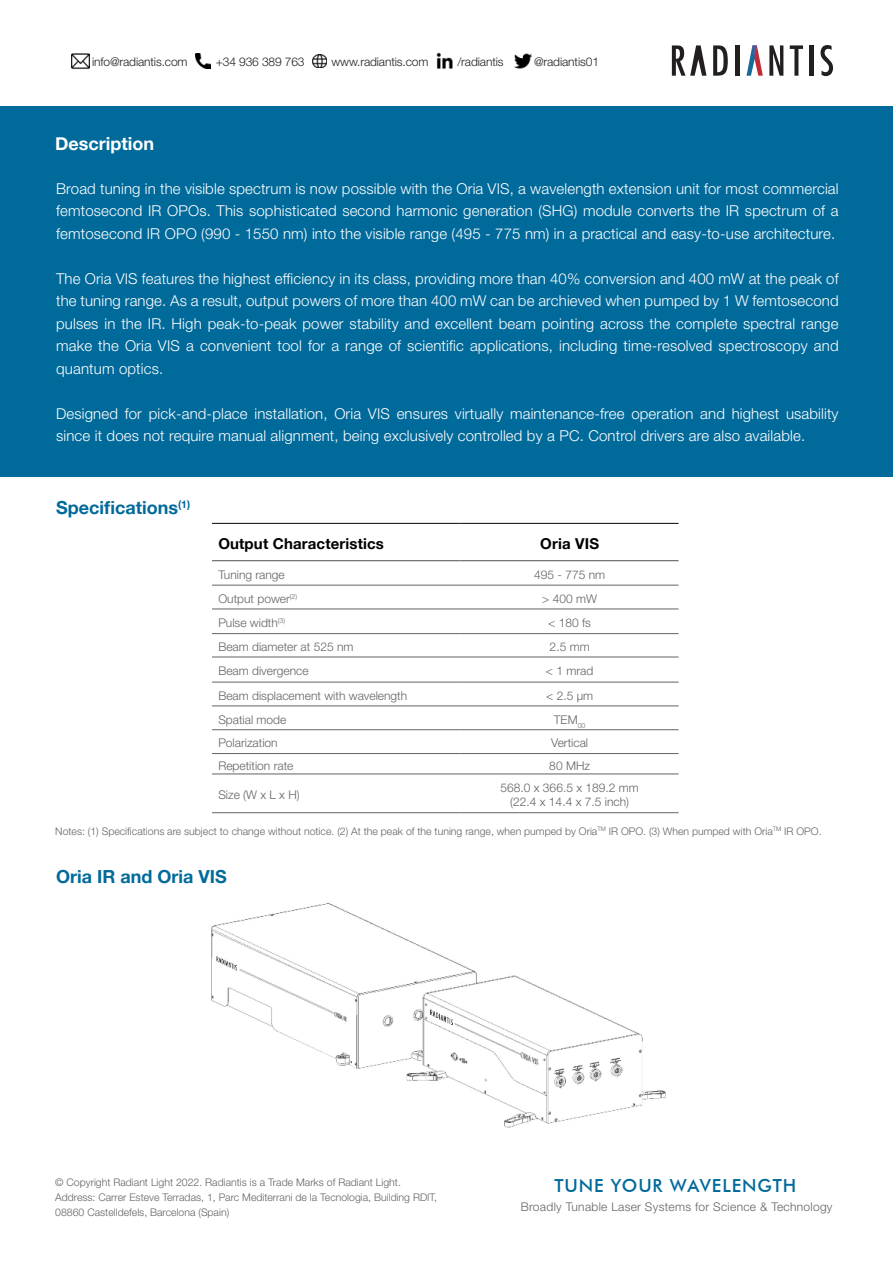
<style>
.page{position:relative;width:893px;height:1263px;background:#fff}
.page>*{position:absolute;margin:0;border:0;box-sizing:border-box;transform-origin:0 0}
.t1{font:700 18px "Helvetica Neue";color:#006a9b}
.t2{font:500 18px "Futura BT";letter-spacing:.05em;color:#006a9b}
.t3{font:700 18px "Helvetica Neue";color:#fff}
.t4{font:300 15px/22.5px "Helvetica Neue";letter-spacing:.01em;color:#fff;text-align:justify}
.t5{font:700 15px "Helvetica Neue";letter-spacing:.01em;color:#000}
.t6{font:300 12px/14.4px "Helvetica Neue";color:#636366;text-align:center}
.t7{font:300 12px "Helvetica Neue";letter-spacing:-.01em;color:#231f20}
.t8{font:300 12px "Helvetica Neue";letter-spacing:.025em;color:#636366}
.t9{font:300 10.5px/15px "Helvetica Neue";color:#636366}
</style>
<div class="page">
<div style="left:0;top:106px;width:893px;height:371px;background:#006a9b"></div>
<hr style="left:212px;top:585px;width:249px;height:1px;background:#636366">
<hr style="left:461px;top:585px;width:218px;height:1px;background:#636366">
<hr style="left:212px;top:609px;width:249px;height:1px;background:#636366">
<hr style="left:461px;top:609px;width:218px;height:1px;background:#636366">
<hr style="left:212px;top:633px;width:249px;height:1px;background:#636366">
<hr style="left:461px;top:633px;width:218px;height:1px;background:#636366">
<hr style="left:212px;top:657px;width:249px;height:1px;background:#636366">
<hr style="left:461px;top:657px;width:218px;height:1px;background:#636366">
<hr style="left:212px;top:682px;width:249px;height:1px;background:#636366">
<hr style="left:461px;top:682px;width:218px;height:1px;background:#636366">
<hr style="left:212px;top:706px;width:249px;height:1px;background:#636366">
<hr style="left:461px;top:706px;width:218px;height:1px;background:#636366">
<hr style="left:212px;top:729px;width:249px;height:1px;background:#636366">
<hr style="left:461px;top:729px;width:218px;height:1px;background:#636366">
<hr style="left:212px;top:753px;width:249px;height:1px;background:#636366">
<hr style="left:461px;top:753px;width:218px;height:1px;background:#636366">
<hr style="left:212px;top:774px;width:249px;height:1px;background:#636366">
<hr style="left:461px;top:774px;width:218px;height:1px;background:#636366">
<hr style="left:212px;top:812px;width:249px;height:1px;background:#636366">
<hr style="left:461px;top:812px;width:218px;height:1px;background:#636366">
<hr style="left:212px;top:523px;width:249px;height:1px;background:#231f20">
<hr style="left:461px;top:523px;width:218px;height:1px;background:#231f20">
<hr style="left:212px;top:560px;width:249px;height:1px;background:#636366">
<hr style="left:461px;top:560px;width:218px;height:1px;background:#636366">
<img style="left:71px;top:53px;width:19px;height:16px">
<img style="left:196px;top:53px;width:14px;height:15px">
<img style="left:313px;top:54px;width:14px;height:14px">
<img style="left:436px;top:52px;width:17px;height:17px">
<img style="left:515px;top:53px;width:17px;height:16px">
<svg style="left:713px;top:45px;width:15px;height:31px"></svg>
<hr style="left:736px;top:45px;width:4px;height:31px;background:#231f20">
<svg style="left:790px;top:45px;width:13px;height:31px"></svg>
<hr style="left:809px;top:45px;width:4px;height:31px;background:#231f20">
<svg style="left:820px;top:45px;width:13px;height:31px"></svg>
<svg style="left:769px;top:45px;width:14px;height:31px"></svg>
<svg style="left:672px;top:45px;width:34px;height:31px"></svg>
<svg style="left:746px;top:45px;width:17px;height:31px"></svg>
<img style="left:211px;top:903px;width:455px;height:225px">
<p class="t7" style="left:92px;top:57px;width:97px">info@radiantis.com</p>
<p class="t7" style="left:216px;top:57px;width:90px">+34 936 389 763</p>
<p class="t7" style="left:331px;top:57px;width:98px">www.radiantis.com</p>
<p class="t7" style="left:457px;top:57px;width:48px">/radiantis</p>
<p class="t7" style="left:534px;top:57px;width:66px">@radiantis01</p>
<p class="t3" style="left:55px;top:137px;width:100px">Description</p>
<p class="t4" style="left:56px;top:178px;width:784px">Broad tuning in the visible spectrum is now possible with the Oria VIS, a wavelength extension unit for most commercial femtosecond IR OPOs. This sophisticated second harmonic generation (SHG) module converts the IR spectrum of a femtosecond IR OPO (990 - 1550 nm) into the visible range (495 - 775 nm) in a practical and easy-to-use architecture.</p>
<p class="t4" style="left:56px;top:268px;width:784px">The Oria VIS features the highest efficiency in its class, providing more than 40% conversion and 400 mW at the peak of the tuning range. As a result, output powers of more than 400 mW can be archieved when pumped by 1 W femtosecond pulses in the IR. High peak-to-peak power stability and excellent beam pointing across the complete spectral range make the Oria VIS a convenient tool for a range of scientific applications, including time-resolved spectroscopy and quantum optics.</p>
<p class="t4" style="left:56px;top:403px;width:784px">Designed for pick-and-place installation, Oria VIS ensures virtually maintenance-free operation and highest usability since it does not require manual alignment, being exclusively controlled by a PC. Control drivers are also available.</p>
<p class="t1" style="left:56px;top:496px;width:136px">Specifications<sup>(1)</sup></p>
<p class="t5" style="left:218px;top:538px;width:167px">Output Characteristics</p>
<p class="t5" style="left:540px;top:538px;width:60px">Oria VIS</p>
<p class="t6" style="left:218px;top:568px;width:68px">Tuning range</p>
<p class="t6" style="left:534px;top:568px;width:72px">495 - 775 nm</p>
<p class="t6" style="left:218px;top:592px;width:80px">Output power<sup>(2)</sup></p>
<p class="t6" style="left:542px;top:592px;width:56px">&gt; 400 mW</p>
<p class="t6" style="left:218px;top:617px;width:68px">Pulse width<sup>(3)</sup></p>
<p class="t6" style="left:548px;top:617px;width:44px">&lt; 180 fs</p>
<p class="t6" style="left:218px;top:641px;width:137px">Beam diameter at 525 nm</p>
<p class="t6" style="left:550px;top:641px;width:42px">2.5 mm</p>
<p class="t6" style="left:218px;top:665px;width:92px">Beam divergence</p>
<p class="t6" style="left:546px;top:665px;width:49px">&lt; 1 mrad</p>
<p class="t6" style="left:218px;top:689px;width:190px">Beam displacement with wavelength</p>
<p class="t6" style="left:546px;top:689px;width:48px">&lt; 2.5 μm</p>
<p class="t6" style="left:218px;top:713px;width:70px">Spatial mode</p>
<p class="t6" style="left:554px;top:713px;width:33px">TEM<sub>00</sub></p>
<p class="t6" style="left:218px;top:737px;width:61px">Polarization</p>
<p class="t6" style="left:551px;top:737px;width:38px">Vertical</p>
<p class="t6" style="left:218px;top:759px;width:77px">Repetition rate</p>
<p class="t6" style="left:549px;top:759px;width:42px">80 MHz</p>
<p class="t6" style="left:218px;top:789px;width:83px">Size (W x L x H)</p>
<p class="t6" style="left:500px;top:782px;width:140px">568.0 x 366.5 x 189.2 mm (22.4 x 14.4 x 7.5 inch)</p>
<p class="t9" style="left:55px;top:824px;width:768px">Notes: (1) Specifications are subject to change without notice. (2) At the peak of the tuning range, when pumped by Oria<sup>TM</sup> IR OPO. (3) When pumped with Oria<sup>TM</sup> IR OPO.</p>
<p class="t1" style="left:56px;top:870px;width:172px">Oria IR and Oria VIS</p>
<p class="t9" style="left:55px;top:1176px;width:383px">© Copyright Radiant Light 2022. Radiantis is a Trade Marks of Radiant Light.<br>Address: Carrer Esteve Terradas, 1, Parc Mediterrani de la Tecnologia, Building RDIT,<br>08860 Castelldefels, Barcelona (Spain)</p>
<p class="t2" style="left:554px;top:1178px;width:243px">TUNE YOUR WAVELENGTH</p>
<p class="t8" style="left:521px;top:1202px;width:313px">Broadly Tunable Laser Systems for Science &amp; Technology</p>
</div>
